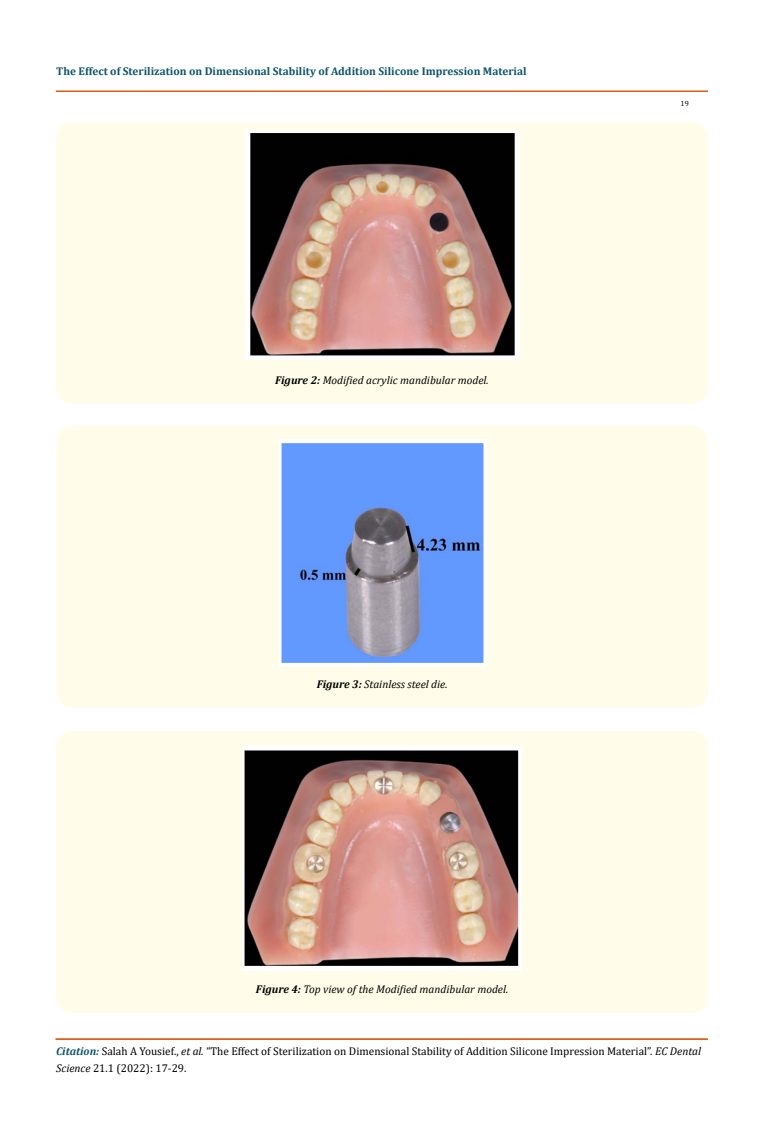
<style>
.page{position:relative;width:764px;height:1127px;background:#fff}
.page>*{position:absolute;margin:0;border:0;box-sizing:border-box;transform-origin:0 0}
.t1{font:11.25px/17.5px "Cambria";color:#000}
.t2{font:italic 11.25px "Cambria";color:#000}
.t3{font:700 11.25px "Cambria";color:#0e546a}
.t4{font:7.5px "Cambria";color:#000}
.s1{font-weight:700}
.s2{font-weight:700;font-style:italic;color:#0e546a}
.s3{font-style:italic}
</style>
<div class="page">
<div style="left:56px;top:91px;width:651px;height:1px;border:1px solid #e05d1a"></div>
<div style="left:56px;top:1038px;width:651px;height:1px;border:1px solid #e05d1a"></div>
<div style="left:56px;top:731px;width:652px;height:281px;background:#fffde9;border-radius:15px"></div>
<img style="left:243px;top:746px;width:278px;height:224px">
<div style="left:56px;top:122px;width:651px;height:282px;background:#fffde9;border-radius:15px"></div>
<div style="left:57px;top:426px;width:651px;height:281px;background:#fffde9;border-radius:15px"></div>
<img style="left:245px;top:130px;width:274px;height:229px">
<img style="left:278px;top:439px;width:208px;height:227px">
<p class="t3" style="left:56px;top:63px;width:472px">The Effect of Sterilization on Dimensional Stability of Addition Silicone Impression Material</p>
<p class="t2" style="left:275px;top:372px;width:215px"><span class="s1">Figure 2:</span> Modified acrylic mandibular model.</p>
<p class="t2" style="left:317px;top:676px;width:132px"><span class="s1">Figure 3:</span> Stainless steel die.</p>
<p class="t2" style="left:256px;top:981px;width:254px"><span class="s1">Figure 4:</span> Top view of the Modified mandibular model.</p>
<p class="t4" style="left:680px;top:98px;width:10px">19</p>
<p class="t1" style="left:56px;top:1042px;width:646px"><span class="s2">Citation:</span> Salah A Yousief., <span class="s3">et al.</span> “The Effect of Sterilization on Dimensional Stability of Addition Silicone Impression Material”. <span class="s3">EC Dental<br>Science</span> 21.1 (2022): 17-29.</p>
</div>
